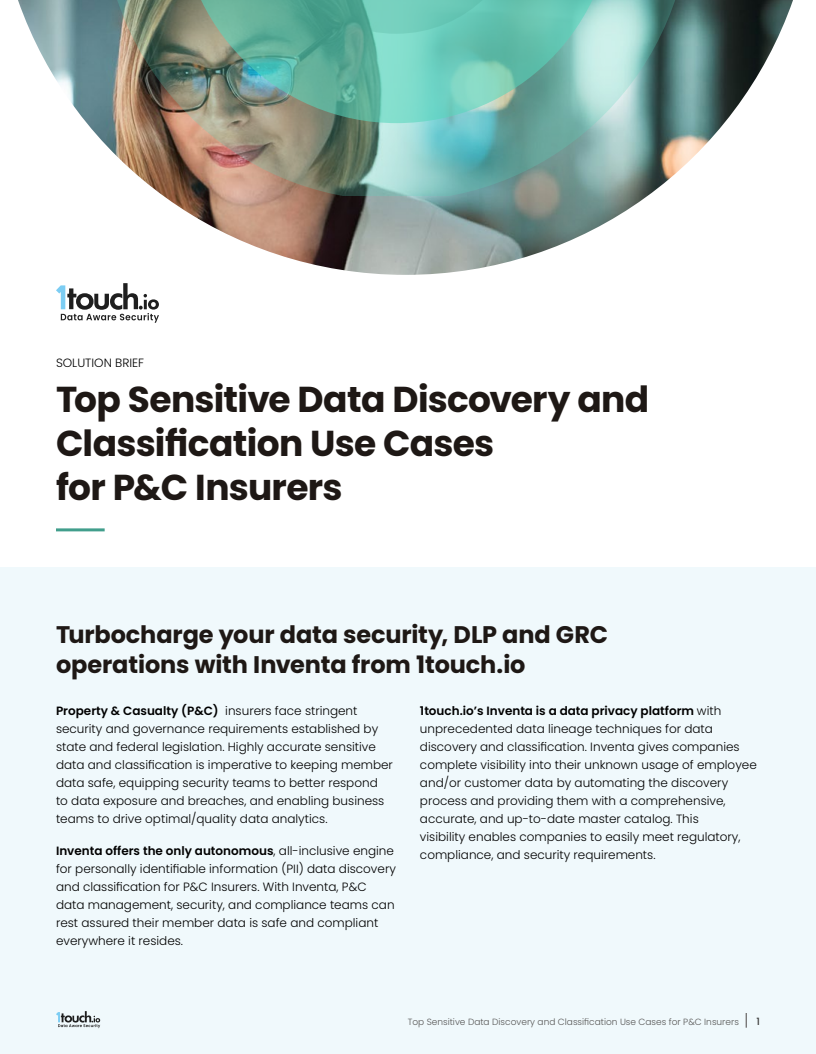
<style>
.page{position:relative;width:816px;height:1054px;background:#fff}
.page>*{position:absolute;margin:0;border:0;box-sizing:border-box;transform-origin:0 0}
.t1{font:700 36px/44px "Poppins";letter-spacing:-.02em;color:#1e1815}
.t2{font:700 24px/30px "Poppins";letter-spacing:-.005em;color:#1e1815}
.t3{font:300 12px/18px "Poppins";color:#000}
.t4{font:500 10px "Poppins";color:#3c3c3b}
.t5{font:300 9px "Poppins";color:#575756}
.s1{font-weight:600}
</style>
<div class="page">
<div style="left:0;top:567px;width:816px;height:487px;background:#f0f9fc"></div>
<svg style="left:56px;top:283px;width:103px;height:40px"></svg>
<hr style="left:56px;top:528px;width:49px;height:3px;background:#419e8c">
<img style="left:18px;top:0;width:775px;height:275px">
<img style="left:102px;top:0;width:588px;height:195px">
<img style="left:180px;top:0;width:434px;height:123px">
<svg style="left:269px;top:0;width:255px;height:34px;background:#60baa7"></svg>
<svg style="left:56px;top:1011px;width:44px;height:17px"></svg>
<svg style="left:746px;top:1013px;width:1px;height:15px"></svg>
<p class="t3" style="left:56px;top:354px;width:90px">SOLUTION BRIEF</p>
<h1 class="t1" style="left:56px;top:378px;width:595px">Top Sensitive Data Discovery and<br>Classification Use Cases<br>for P&amp;C Insurers</h1>
<h2 class="t2" style="left:56px;top:619px;width:554px">Turbocharge your data security, DLP and GRC operations with Inventa from 1touch.io</h2>
<p class="t3" style="left:56px;top:701px;width:338px"><span class="s1">Property &amp; Casualty (P&amp;C)</span> insurers face stringent security and governance requirements established by state and federal legislation. Highly accurate sensitive data and classification is imperative to keeping member data safe, equipping security teams to better respond<br>to data exposure and breaches, and enabling business teams to drive optimal/quality data analytics.</p>
<p class="t3" style="left:56px;top:841px;width:341px"><span class="s1">Inventa offers the only autonomous</span>, all-inclusive engine for personally identifiable information (PII) data discovery and classification for P&amp;C Insurers. With Inventa, P&amp;C data management, security, and compliance teams can rest assured their member data is safe and compliant everywhere it resides.</p>
<p class="t3" style="left:420px;top:701px;width:338px"><span class="s1">1touch.io’s Inventa is a data privacy platform</span> with unprecedented data lineage techniques for data discovery and classification. Inventa gives companies complete visibility into their unknown usage of employee and/or customer data by automating the discovery process and providing them with a comprehensive, accurate, and up-to-date master catalog. This<br>visibility enables companies to easily meet regulatory, compliance, and security requirements.</p>
<p class="t5" style="left:408px;top:1016px;width:333px">Top Sensitive Data Discovery and Classification Use Cases for P&amp;C Insurers</p>
<p class="t4" style="left:757px;top:1016px;width:5px">1</p>
</div>
